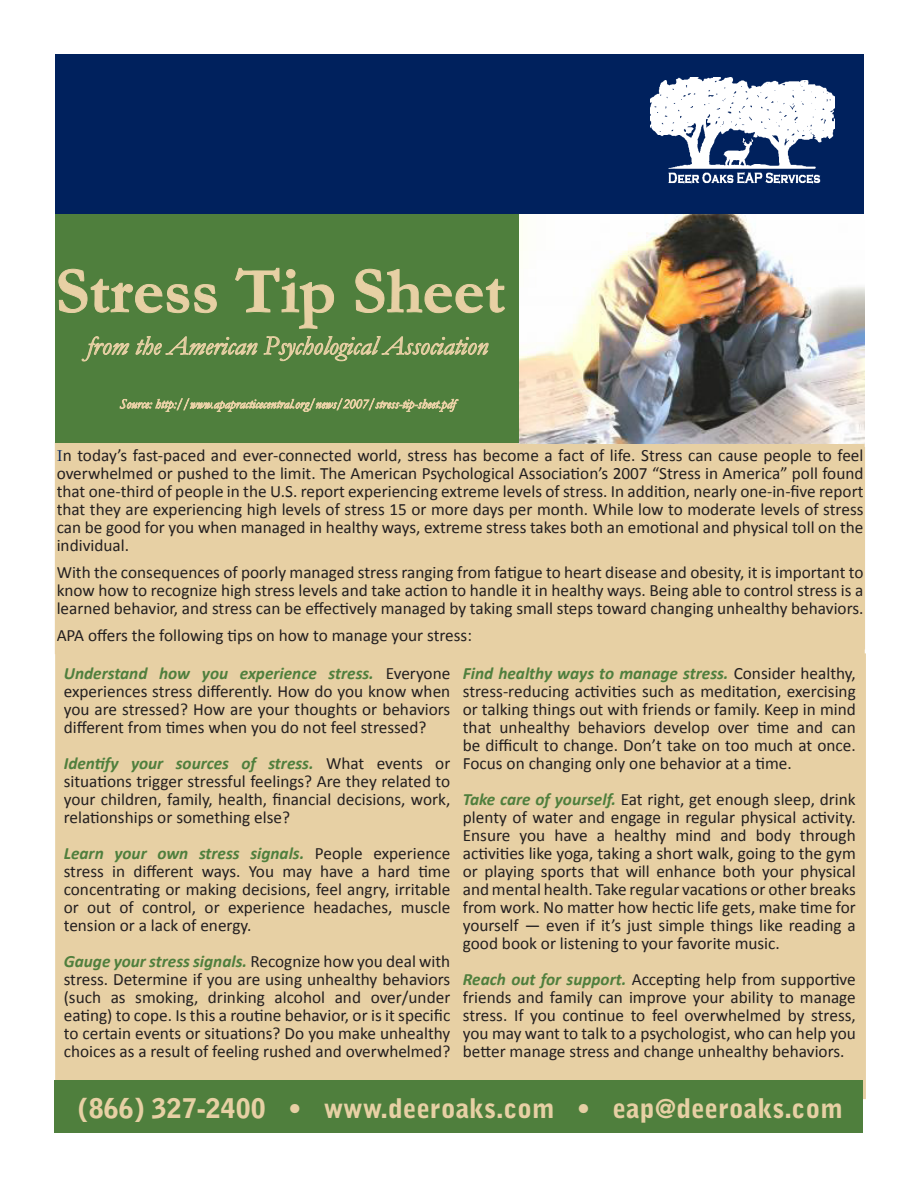
<style>
.page{position:relative;width:918px;height:1188px;background:#fff}
.page>*{position:absolute;margin:0;border:0;box-sizing:border-box;transform-origin:0 0}
.t1{font:700 66px "Garamond";color:#e7d0a4}
.t2{font:900 27px "Bell Gothic Std";color:#e7d0a4}
.t3{font:italic 27px "Garamond";color:#e7d0a4}
.t4{font:17.25px/18px "Calibri";color:#231f20;text-align:justify}
.s1{font-family:"Garamond";color:#00215d}
.s2{font-weight:700;font-style:italic;color:#4f7f3d}
</style>
<div class="page">
<div style="left:55px;top:653px;width:811px;height:446px;background:#e7d0a4;border:2px solid #e7d0a4"></div>
<div style="left:56px;top:55px;width:808px;height:159px;background:#00215d"></div>
<img style="left:651px;top:77px;width:184px;height:107px">
<div style="left:55px;top:442px;width:810px;height:212px;background:#e7d0a4"></div>
<div style="left:55px;top:1081px;width:808px;height:52px;background:#4f7f3d"></div>
<img style="left:519px;top:214px;width:346px;height:229px">
<div style="left:55px;top:214px;width:464px;height:229px;background:#4f7f3d"></div>
<svg style="left:58px;top:267px;width:447px;height:145px"></svg>
<p class="t1" style="left:56px;top:246px;width:451px">Stress Tip Sheet</p>
<p class="t3" style="left:87px;top:327px;width:403px">from the American Psychological Association</p>
<p class="t4" style="left:57px;top:447px;width:808px"><span class="s1">I</span>n today’s fast-paced and ever-connected world, stress has become a fact of life. Stress can cause people to feel overwhelmed or pushed to the limit. The American Psychological Association’s 2007 “Stress in America” poll found that one-third of people in the U.S. report experiencing extreme levels of stress. In addition, nearly one-in-five report that they are experiencing high levels of stress 15 or more days per month. While low to moderate levels of stress can be good for you when managed in healthy ways, extreme stress takes both an emotional and physical toll on the individual.</p>
<p class="t4" style="left:57px;top:564px;width:808px">With the consequences of poorly managed stress ranging from fatigue to heart disease and obesity, it is important to know how to recognize high stress levels and take action to handle it in healthy ways. Being able to control stress is a learned behavior, and stress can be effectively managed by taking small steps toward changing unhealthy behaviors.</p>
<p class="t4" style="left:57px;top:627px;width:417px">APA offers the following tips on how to manage your stress:</p>
<p class="t4" style="left:64px;top:664px;width:388px"><span class="s2">Understand how you experience stress.</span> Everyone experiences stress differently. How do you know when you are stressed? How are your thoughts or behaviors different from times when you do not feel stressed?</p>
<p class="t4" style="left:64px;top:754px;width:388px"><span class="s2">Identify your sources of stress.</span> What events or situations trigger stressful feelings? Are they related to your children, family, health, financial decisions, work, relationships or something else?</p>
<p class="t4" style="left:64px;top:844px;width:388px"><span class="s2">Learn your own stress signals.</span> People experience stress in different ways. You may have a hard time concentrating or making decisions, feel angry, irritable or out of control, or experience headaches, muscle tension or a lack of energy.</p>
<p class="t4" style="left:64px;top:952px;width:388px"><span class="s2">Gauge your stress signals.</span> Recognize how you deal with stress. Determine if you are using unhealthy behaviors (such as smoking, drinking alcohol and over/under eating) to cope. Is this a routine behavior, or is it specific to certain events or situations? Do you make unhealthy choices as a result of feeling rushed and overwhelmed?</p>
<p class="t4" style="left:463px;top:664px;width:395px"><span class="s2">Find healthy ways to manage stress.</span> Consider healthy, stress-reducing activities such as meditation, exercising or talking things out with friends or family. Keep in mind that unhealthy behaviors develop over time and can be difficult to change. Don’t take on too much at once.<br>Focus on changing only one behavior at a time.</p>
<p class="t4" style="left:463px;top:790px;width:395px"><span class="s2">Take care of yourself.</span> Eat right, get enough sleep, drink plenty of water and engage in regular physical activity.<br>Ensure you have a healthy mind and body through activities like yoga, taking a short walk, going to the gym or playing sports that will enhance both your physical and mental health. Take regular vacations or other breaks from work. No matter how hectic life gets, make time for yourself — even if it’s just simple things like reading a good book or listening to your favorite music.</p>
<p class="t4" style="left:463px;top:970px;width:395px"><span class="s2">Reach out for support.</span> Accepting help from supportive friends and family can improve your ability to manage stress. If you continue to feel overwhelmed by stress, you may want to talk to a psychologist, who can help you better manage stress and change unhealthy behaviors.</p>
<p class="t2" style="left:78px;top:1092px;width:766px">(866) 327-2400 • www.deeroaks.com • eap@deeroaks.com</p>
</div>
